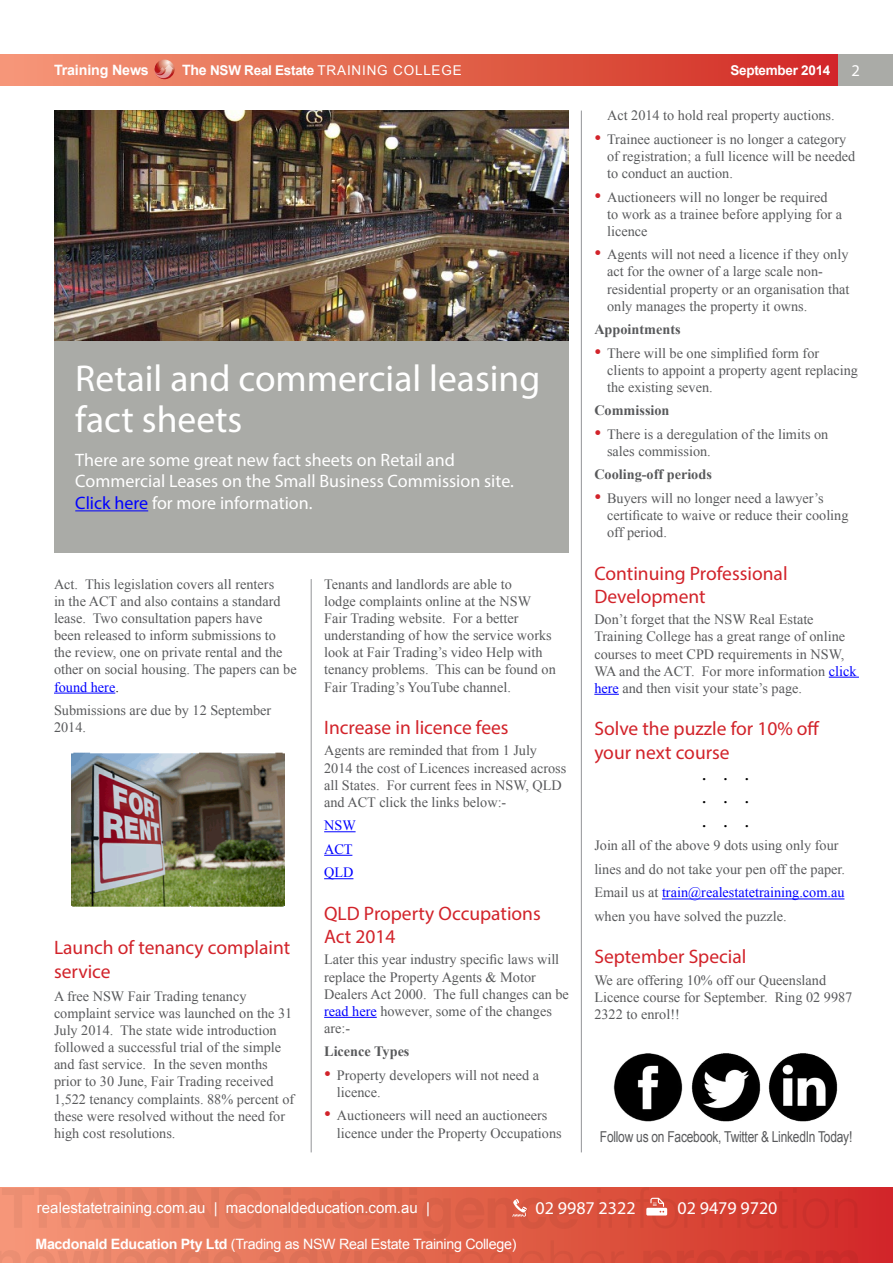
<style>
.page{position:relative;width:893px;height:1263px;background:#fff}
.page>*{position:absolute;margin:0;border:0;box-sizing:border-box;transform-origin:0 0}
.t1{font:37.5px/40.5px "Myriad Pro";color:#fff}
.t2{font:19.5px/23.4px "Myriad Pro";color:#d2232a}
.t3{font:18px/21.6px "Myriad Pro";color:#fff}
.t4{font:16.5px "Myriad Pro";color:#fff}
.t5{font:15px "Arial";color:#fff}
.t6{font:15px "Arial";letter-spacing:-.02em;color:#58595b;scale:.8 1}
.t7{font:14.25px/17.1px "Times New Roman";color:#58595b}
.t8{font:14.25px "Arial";letter-spacing:-.02em;color:#fff}
.t9{font:700 14.25px "Times New Roman";color:#58595b}
.t10{font:700 14.25px "Arial";letter-spacing:-.01em;color:#fff}
.t11{font:700 14.25px "Times New Roman";color:#000}
.t12{font:14.25px/23.5px "Times New Roman";color:#00f}
.t13{font:13.5px "Arial";letter-spacing:.06em;color:#fff}
.t14{font:700 13.5px "Arial";letter-spacing:-.02em;color:#fff}
.s1{font-weight:700;font-size:14.25px}
.s2{font-weight:700}
.s3{color:#00f}
.s4{color:#000}
.s5{font-size:19.5px;color:#d2232a}
</style>
<div class="page">
<div style="left:0;top:54px;width:839px;height:32px;background:linear-gradient(to right,#f49a77,#d12b24)"></div>
<div style="left:839px;top:54px;width:54px;height:32px;background:#aaaba7"></div>
<img style="left:154px;top:60px;width:21px;height:19px;border-radius:10px">
<div style="left:0;top:1188px;width:893px;height:75px;background:#d32a2b"></div>
<svg style="left:0;top:1188px;width:820px;height:75px;background:#e16750"></svg>
<img style="left:768px;top:1053px;width:70px;height:69px">
<img style="left:613px;top:1053px;width:70px;height:69px">
<img style="left:691px;top:1053px;width:70px;height:69px">
<hr style="left:829px;top:677px;width:30px;height:1px;background:#00f">
<svg style="left:594px;top:694px;width:25px;height:1px"></svg>
<hr style="left:662px;top:898px;width:182px;height:1px;background:#00f">
<hr style="left:581px;top:111px;width:1px;height:1041px;background:#939598">
<hr style="left:311px;top:579px;width:1px;height:573px;background:#939598">
<hr style="left:324px;top:831px;width:32px;height:1px;background:#00f">
<svg style="left:324px;top:855px;width:28px;height:1px"></svg>
<svg style="left:324px;top:878px;width:29px;height:1px"></svg>
<hr style="left:324px;top:1017px;width:53px;height:1px;background:#00f">
<img style="left:54px;top:111px;width:515px;height:231px">
<hr style="left:54px;top:693px;width:61px;height:1px;background:#00f">
<img style="left:71px;top:752px;width:214px;height:155px">
<div style="left:54px;top:342px;width:515px;height:211px;background:#aaaba7"></div>
<hr style="left:75px;top:510px;width:73px;height:1px;background:#00f">
<p class="t10" style="left:54px;top:61px;width:96px">Training News</p>
<p class="t13" style="left:182px;top:61px;width:281px"><span class="s1">The</span> <span class="s2">NSW Real Estate</span> TRAINING COLLEGE</p>
<p class="t14" style="left:730px;top:61px;width:102px">September 2014</p>
<p class="t4" style="left:851px;top:60px;width:10px">2</p>
<h1 class="t1" style="left:75px;top:358px;width:467px">Retail and commercial leasing fact sheets</h1>
<p class="t3" style="left:75px;top:449px;width:440px">There are some great new fact sheets on Retail and<br>Commercial Leases on the Small Business Commission site.<br><span class="s3">Click here</span> for more information.</p>
<p class="t7" style="left:54px;top:575px;width:244px">Act. This legislation covers all renters<br>in the ACT and also contains a standard lease. Two consultation papers have<br>been released to inform submissions to the review, one on private rental and the other on social housing. The papers can be <span class="s3">found here</span><span class="s4">.</span></p>
<p class="t7" style="left:54px;top:701px;width:219px">Submissions are due by 12 September<br>2014.</p>
<h2 class="t2" style="left:54px;top:935px;width:238px">Launch of tenancy complaint service</h2>
<p class="t7" style="left:54px;top:987px;width:242px">A free NSW Fair Trading tenancy complaint service was launched on the 31<br>July 2014. The state wide introduction followed a successful trial of the simple and fast service. In the seven months prior to 30 June, Fair Trading received 1,522 tenancy complaints. 88% percent of these were resolved without the need for high cost resolutions.</p>
<p class="t7" style="left:324px;top:575px;width:233px">Tenants and landlords are able to<br>lodge complaints online at the NSW Fair Trading website. For a better understanding of how the service works look at Fair Trading’s video Help with tenancy problems. This can be found on Fair Trading’s YouTube channel.</p>
<h2 class="t2" style="left:324px;top:715px;width:186px">Increase in licence fees</h2>
<p class="t7" style="left:324px;top:742px;width:244px">Agents are reminded that from 1 July 2014 the cost of Licences increased across all States. For current fees in NSW, QLD and ACT click the links below:-</p>
<p class="t12" style="left:324px;top:813px;width:33px">NSW<br>ACT<br>QLD</p>
<h2 class="t2" style="left:324px;top:901px;width:218px">QLD Property Occupations<br>Act 2014</h2>
<p class="t7" style="left:324px;top:951px;width:246px">Later this year industry specific laws will replace the Property Agents &amp; Motor<br>Dealers Act 2000. The full changes can be <span class="s3">read here</span> however, some of the changes are:-</p>
<p class="t9" style="left:324px;top:1042px;width:87px">Licence Types</p>
<p class="t7" style="left:337px;top:1066px;width:204px;text-indent:-13px"><span class="s5">•</span> Property developers will not need a licence.</p>
<p class="t7" style="left:337px;top:1107px;width:226px;text-indent:-13px"><span class="s5">•</span> Auctioneers will need an auctioneers licence under the Property Occupations</p>
<p class="t7" style="left:607px;top:107px;width:229px">Act 2014 to hold real property auctions.</p>
<p class="t7" style="left:607px;top:130px;width:250px;text-indent:-13px"><span class="s5">•</span> Trainee auctioneer is no longer a category of registration; a full licence will be needed to conduct an auction.</p>
<p class="t7" style="left:607px;top:188px;width:237px;text-indent:-13px"><span class="s5">•</span> Auctioneers will no longer be required to work as a trainee before applying for a licence</p>
<p class="t7" style="left:607px;top:246px;width:244px;text-indent:-13px"><span class="s5">•</span> Agents will not need a licence if they only act for the owner of a large scale non&shy;residential property or an organisation that only manages the property it owns.</p>
<p class="t9" style="left:594px;top:319px;width:88px">Appointments</p>
<p class="t7" style="left:607px;top:344px;width:252px;text-indent:-13px"><span class="s5">•</span> There will be one simplified form for clients to appoint a property agent replacing the existing seven.</p>
<p class="t9" style="left:594px;top:401px;width:77px">Commission</p>
<p class="t7" style="left:607px;top:425px;width:223px;text-indent:-13px"><span class="s5">•</span> There is a deregulation of the limits on sales commission.</p>
<p class="t9" style="left:594px;top:465px;width:119px">Cooling-off periods</p>
<p class="t7" style="left:607px;top:489px;width:243px;text-indent:-13px"><span class="s5">•</span> Buyers will no longer need a lawyer’s certificate to waive or reduce their cooling off period.</p>
<h2 class="t2" style="left:594px;top:561px;width:195px">Continuing Professional<br>Development</h2>
<p class="t7" style="left:594px;top:611px;width:264px">Don’t forget that the NSW Real Estate Training College has a great range of online courses to meet CPD requirements in NSW, WA and the ACT. For more information <span class="s3">click here</span> and then visit your state’s page.</p>
<h2 class="t2" style="left:594px;top:717px;width:227px">Solve the puzzle for 10% off your next course</h2>
<p class="t11" style="left:702px;top:765px;width:5px">.</p>
<p class="t11" style="left:724px;top:765px;width:5px">.</p>
<p class="t11" style="left:745px;top:765px;width:5px">.</p>
<p class="t11" style="left:702px;top:789px;width:5px">.</p>
<p class="t11" style="left:724px;top:789px;width:5px">.</p>
<p class="t11" style="left:745px;top:789px;width:5px">.</p>
<p class="t11" style="left:702px;top:812px;width:5px">.</p>
<p class="t11" style="left:724px;top:812px;width:5px">.</p>
<p class="t11" style="left:745px;top:812px;width:5px">.</p>
<p class="t7" style="left:594px;top:834px;width:252px;line-height:23.5px">Join all of the above 9 dots using only four lines and do not take your pen off the paper.<br>Email us at <span class="s3">train@realestatetraining.com.au </span>when you have solved the puzzle.</p>
<h2 class="t2" style="left:594px;top:945px;width:154px">September Special</h2>
<p class="t7" style="left:594px;top:971px;width:260px">We are offering 10% off our Queensland<br>Licence course for September. Ring 02 9987<br>2322 to enrol!!</p>
<p class="t6" style="left:600px;top:1126px;width:317px">Follow us on Facebook, Twitter &amp; LinkedIn Today!</p>
<p class="t5" style="left:37px;top:1198px;width:394px">realestatetraining.com.au | macdonaldeducation.com.au |</p>
<p class="t3" style="left:536px;top:1197px;width:101px">02 9987 2322</p>
<p class="t3" style="left:677px;top:1197px;width:101px">02 9479 9720</p>
<p class="t8" style="left:35px;top:1235px;width:482px"><span class="s2">Macdonald Education Pty Ltd</span> (Trading as NSW Real Estate Training College)</p>
</div>
